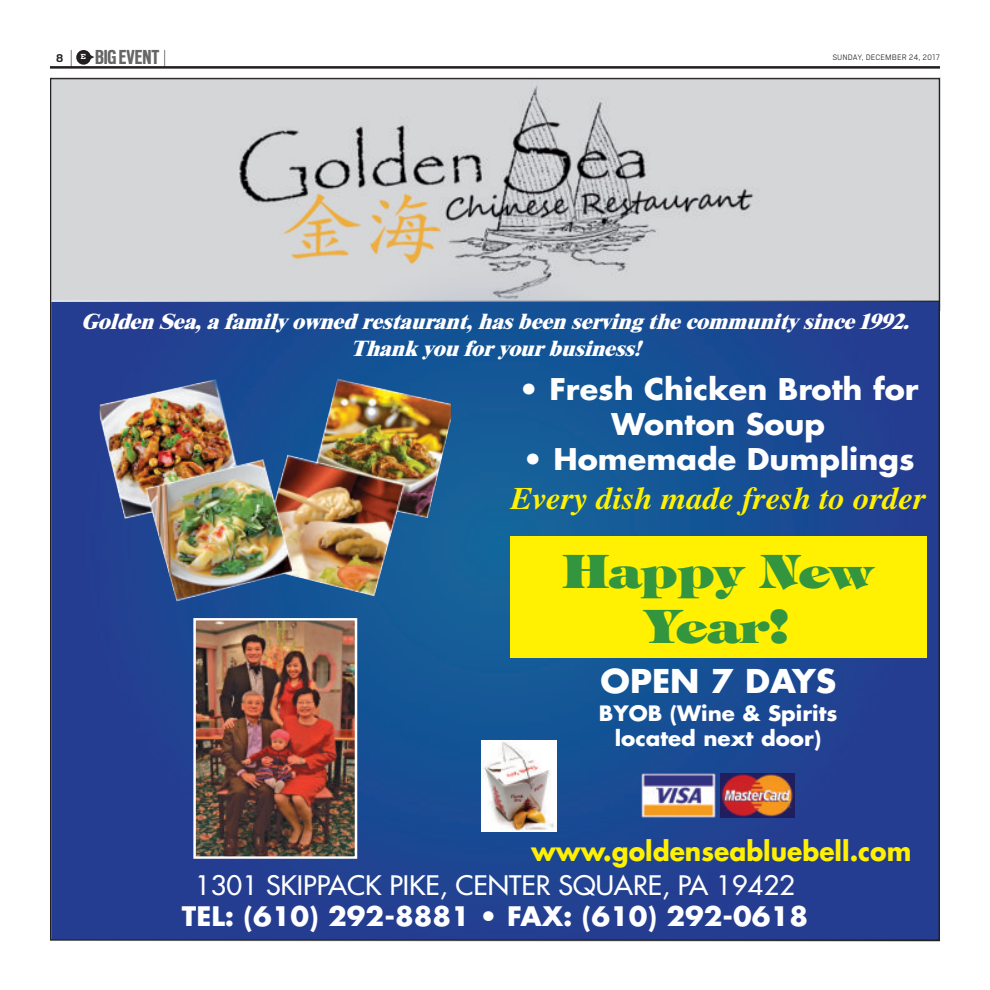
<style>
.page{position:relative;width:990px;height:990px;background:#fff}
.page>*{position:absolute;margin:0;border:0;box-sizing:border-box;transform-origin:0 0}
.t1{font:800 46.25px/55.5px "Tiffany";color:#33953e;text-align:center;scale:1.04 1}
.t2{font:700 31.88px "Futura";color:#fff;scale:1.04 1}
.t3{font:italic 700 31.5px "Times";color:#fff101;scale:1.04 1}
.t4{font:700 29.12px/34.9px "Futura";color:#fff;text-align:center;scale:1.04 1}
.t5{font:700 26.38px "Futura";color:#fff101;scale:.94 1}
.t6{font:26.12px "Futura";color:#fff;scale:1.04 1}
.t7{font:700 26.12px "Futura";color:#fff;scale:1.04 1}
.t8{font:700 22.5px "Scout Cond";color:#666}
.t9{font:italic 800 21.38px/27.2px "Times";color:#fff;text-align:center;scale:1.04 1}
.t10{font:700 20.62px/25.6px "Futura";color:#fff;text-align:center;scale:1.04 1}
.t11{font:700 12.5px "Cub Scout";color:#231f20}
.t12{font:300 8.75px "Cub Scout";letter-spacing:.005em;color:#231f20}
.t13{font:700 6.88px "Receiver";color:#fff}
.s1{font-family:"Cub Scout";font-weight:300;font-size:21.5px;color:#231f20}
</style>
<div class="page">
<img style="left:50px;top:77px;width:890px;height:224px">
<img style="left:52px;top:301px;width:886px;height:638px">
<div style="left:510px;top:536px;width:416px;height:122px;background:#fff101"></div>
<img style="left:481px;top:740px;width:75px;height:91px">
<img style="left:641px;top:773px;width:74px;height:45px">
<img style="left:721px;top:774px;width:74px;height:43px">
<img style="left:100px;top:378px;width:351px;height:224px">
<img style="left:196px;top:621px;width:158px;height:235px">
<div style="left:193px;top:618px;width:164px;height:241px;border:2px solid #fff"></div>
<div style="left:76px;top:50px;width:15px;height:15px;background:#231f20;border-radius:50%"></div>
<hr style="left:50px;top:66px;width:890px;height:3px;background:#231f20">
<p class="t8" style="left:70px;top:43px;width:98px"><span class="s1">|</span> BIGEVENT <span class="s1">|</span></p>
<p class="t11" style="left:56px;top:50px;width:9px">8</p>
<p class="t13" style="left:81px;top:53px;width:7px">E</p>
<p class="t12" style="left:832px;top:52px;width:109px">SUNDAY, DECEMBER 24, 2017</p>
<p class="t9" style="left:81px;top:306px;width:804px">Golden Sea, a family owned restaurant, has been serving the community since 1992.<br>Thank you for your business!</p>
<h3 class="t4" style="left:518px;top:375px;width:386px">• Fresh Chicken Broth for<br>Wonton Soup</h3>
<h3 class="t4" style="left:522px;top:445px;width:379px">• Homemade Dumplings</h3>
<h3 class="t3" style="left:511px;top:480px;width:401px">Every dish made fresh to order</h3>
<h1 class="t1" style="left:563px;top:543px;width:299px">Happy New<br>Year!</h1>
<h2 class="t2" style="left:601px;top:669px;width:228px">OPEN 7 DAYS</h2>
<p class="t10" style="left:599px;top:703px;width:231px">BYOB (Wine &amp; Spirits located next door)</p>
<p class="t5" style="left:531px;top:841px;width:406px">www.goldenseabluebell.com</p>
<p class="t6" style="left:195px;top:874px;width:578px">1301 SKIPPACK PIKE, CENTER SQUARE, PA 19422</p>
<p class="t7" style="left:182px;top:907px;width:604px">TEL: (610) 292-8881 • FAX: (610) 292-0618</p>
</div>
